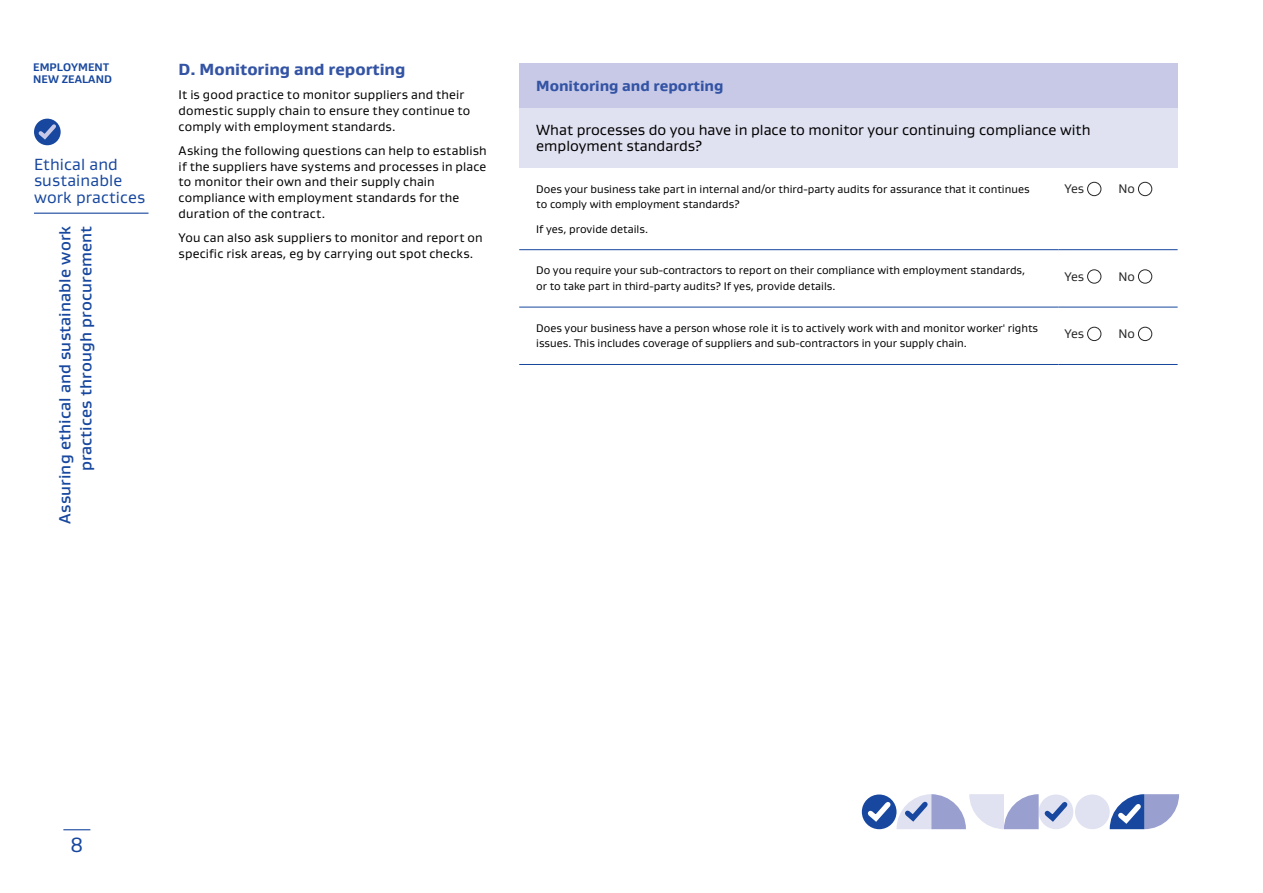
<style>
.page{position:relative;width:1263px;height:893px;background:#fff}
.page>*{position:absolute;margin:0;border:0;box-sizing:border-box;transform-origin:0 0}
.t1{font:21px "Gustan";color:#17479e}
.t2{font:500 16.5px/21px "Gustan";letter-spacing:.01em;color:#17479e;text-align:right}
.t3{font:16.5px/16.5px "Gustan";letter-spacing:.01em;color:#17479e}
.t4{font:800 16.5px "Gustan";color:#3353a4}
.t5{font:15px/15.8px "Gustan";color:#000}
.t6{font:800 15px "Gustan";color:#3353a4}
.t7{font:12.75px/15.8px "Gustan";letter-spacing:.01em;color:#000}
.t8{font:12.75px "Gustan";color:#292829}
.t9{font:11.25px/15.8px "Gustan";color:#000}
.t10{font:700 11.25px/11.2px "Gustan";letter-spacing:.01em;color:#17479e}
</style>
<div class="page">
<div style="left:34px;top:119px;width:27px;height:26px;background:#17479e;border-radius:50%"></div>
<svg style="left:35px;top:121px;width:25px;height:21px"></svg>
<hr style="left:34px;top:213px;width:115px;height:1px;background:#17479e">
<div style="left:519px;top:64px;width:658px;height:44px;background:#c7c9e6"></div>
<div style="left:519px;top:108px;width:658px;height:60px;background:#e0e1f1"></div>
<hr style="left:1058px;top:249px;width:119px;height:1px;background:#17479e">
<hr style="left:519px;top:249px;width:539px;height:1px;background:#17479e">
<hr style="left:519px;top:307px;width:539px;height:1px;background:#17479e">
<hr style="left:1058px;top:307px;width:119px;height:1px;background:#17479e">
<hr style="left:519px;top:364px;width:539px;height:1px;background:#17479e">
<hr style="left:1058px;top:364px;width:119px;height:1px;background:#17479e">
<div style="left:1087px;top:182px;width:14px;height:14px;border:1px solid #292829;border-radius:50%"></div>
<div style="left:1138px;top:182px;width:14px;height:14px;border:1px solid #292829;border-radius:50%"></div>
<div style="left:1087px;top:269px;width:14px;height:15px;border:1px solid #292829;border-radius:50%"></div>
<div style="left:1138px;top:269px;width:14px;height:15px;border:1px solid #292829;border-radius:50%"></div>
<div style="left:1087px;top:327px;width:14px;height:14px;border:1px solid #292829;border-radius:50%"></div>
<div style="left:1138px;top:327px;width:14px;height:14px;border:1px solid #292829;border-radius:50%"></div>
<div style="left:1075px;top:794px;width:35px;height:35px;background:#e0e1f1;border-radius:50%"></div>
<svg style="left:1110px;top:794px;width:69px;height:35px"></svg>
<div style="left:1039px;top:794px;width:34px;height:35px;background:#e0e1f1;border-radius:50%"></div>
<svg style="left:863px;top:794px;width:209px;height:35px"></svg>
<svg style="left:63px;top:829px;width:27px;height:1px"></svg>
<p class="t10" style="left:33px;top:62px;width:80px">EMPLOYMENT<br>NEW ZEALAND</p>
<h2 class="t3" style="left:34px;top:156px;width:113px">Ethical and sustainable work practices</h2>
<h2 class="t2" style="left:54px;top:524px;width:299px;rotate:-90deg">Assuring ethical and sustainable work practices through procurement</h2>
<h2 class="t4" style="left:179px;top:58px;width:228px">D. Monitoring and reporting</h2>
<p class="t7" style="left:179px;top:87px;width:293px">It is good practice to monitor suppliers and their domestic supply chain to ensure they continue to comply with employment standards.</p>
<p class="t7" style="left:179px;top:142px;width:310px">Asking the following questions can help to establish if the suppliers have systems and processes in place to monitor their own and their supply chain compliance with employment standards for the duration of the contract.</p>
<p class="t7" style="left:179px;top:230px;width:306px">You can also ask suppliers to monitor and report on specific risk areas, eg by carrying out spot checks.</p>
<h3 class="t6" style="left:536px;top:76px;width:189px">Monitoring and reporting</h3>
<h3 class="t5" style="left:536px;top:122px;width:556px">What processes do you have in place to monitor your continuing compliance with employment standards?</h3>
<p class="t9" style="left:536px;top:180px;width:495px">Does your business take part in internal and/or third-party audits for assurance that it continues to comply with employment standards?</p>
<p class="t9" style="left:536px;top:221px;width:113px">If yes, provide details.</p>
<p class="t8" style="left:1064px;top:180px;width:21px">Yes</p>
<p class="t8" style="left:1118px;top:180px;width:18px">No</p>
<p class="t9" style="left:536px;top:262px;width:490px">Do you require your sub-contractors to report on their compliance with employment standards, or to take part in third-party audits? If yes, provide details.</p>
<p class="t8" style="left:1064px;top:268px;width:21px">Yes</p>
<p class="t8" style="left:1118px;top:268px;width:18px">No</p>
<p class="t9" style="left:536px;top:320px;width:503px">Does your business have a person whose role it is to actively work with and monitor worker' rights issues. This includes coverage of suppliers and sub-contractors in your supply chain.</p>
<p class="t8" style="left:1064px;top:325px;width:21px">Yes</p>
<p class="t8" style="left:1118px;top:325px;width:18px">No</p>
<h1 class="t1" style="left:70px;top:831px;width:15px">8</h1>
</div>
